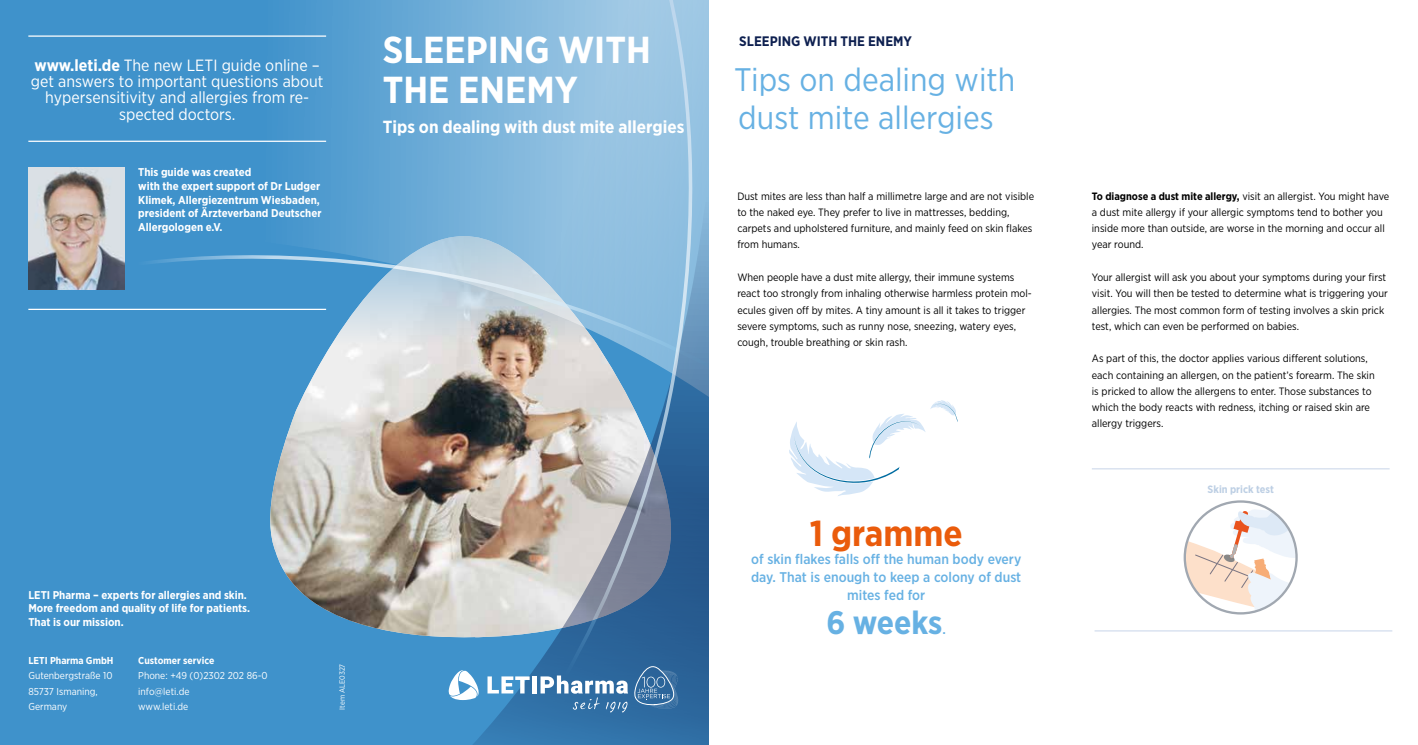
<style>
.page{position:relative;width:1418px;height:745px;background:#fff}
.page>*{position:absolute;margin:0;border:0;box-sizing:border-box;transform-origin:0 0}
.t1{font:700 37.5px/40px "Gotham Narrow";color:#fff}
.t2{font:700 36px "Gotham Narrow";color:#ea5b0b}
.t3{font:32.5px/37.5px "Gotham Narrow";color:#67b1e3}
.t4{font:700 32.5px "Gotham Narrow";color:#67b1e3}
.t5{font:700 17.5px "Gotham Narrow";color:#fff}
.t6{font:16.25px/16.2px "Gotham Narrow";color:#fff;text-align:center}
.t7{font:500 14px/18px "Gotham Narrow";color:#67b1e3;text-align:center}
.t8{font:700 13.75px "Gotham Narrow";color:#0e2050}
.t9{font:700 11.25px/13.8px "Gotham Narrow";color:#fff}
.t10{font:10.62px/16.2px "Gotham Narrow";color:#000}
.t11{font:700 10.62px "Gotham Narrow";color:#bdcfe4}
.t12{font:10px/15px "Gotham Narrow";color:#fff}
.t13{font:700 10px "Gotham Narrow";color:#fff}
.t14{font:7.5px "Gotham Narrow";color:#fff}
.s1{font-weight:700}
</style>
<div class="page">
<div style="left:0;top:0;width:709px;height:744px;background:#3f92cb"></div>
<img style="left:270px;top:407px;width:136px;height:227px">
<svg style="left:124px;top:0;width:282px;height:209px"></svg>
<svg style="left:28px;top:209px;width:378px;height:198px"></svg>
<svg style="left:406px;top:0;width:303px;height:744px;background:#89a9c1"></svg>
<hr style="left:28px;top:35px;width:298px;height:2px;background:#fff">
<hr style="left:28px;top:140px;width:298px;height:2px;background:#fff">
<hr style="left:28px;top:308px;width:298px;height:2px;background:#fff">
<img style="left:28px;top:167px;width:96px;height:122px">
<svg style="left:634px;top:662px;width:44px;height:46px;background:#4779a7"></svg>
<svg style="left:487px;top:676px;width:42px;height:17px"></svg>
<div style="left:532px;top:676px;width:5px;height:17px;background:#fff"></div>
<svg style="left:448px;top:669px;width:31px;height:30px"></svg>
<svg style="left:540px;top:675px;width:88px;height:37px;background:#6592ba"></svg>
<svg style="left:789px;top:400px;width:168px;height:96px"></svg>
<hr style="left:1091px;top:468px;width:298px;height:1px;background:#d2dded">
<hr style="left:1094px;top:630px;width:298px;height:1px;background:#d2dded">
<svg style="left:1186px;top:508px;width:110px;height:105px"></svg>
<div style="left:1183px;top:500px;width:114px;height:114px;border:2px solid #a1a8b1;border-radius:50%"></div>
<h3 class="t6" style="left:31px;top:57px;width:294px"><span class="s1">www.leti.de</span> The new LETI guide online – get answers to important questions about hypersensitivity and allergies from re&shy;spected doctors.</h3>
<p class="t9" style="left:138px;top:165px;width:185px">This guide was created<br>with the expert support of Dr Ludger<br>Klimek, Allergiezentrum Wiesbaden, president of Ärzteverband Deutscher<br>Allergologen e.V.</p>
<h1 class="t1" style="left:383px;top:29px;width:269px">SLEEPING WITH<br>THE ENEMY</h1>
<h3 class="t5" style="left:383px;top:116px;width:303px">Tips on dealing with dust mite allergies</h3>
<p class="t8" style="left:739px;top:33px;width:174px">SLEEPING WITH THE ENEMY</p>
<h3 class="t3" style="left:734px;top:60px;width:283px">Tips on dealing with dust mite allergies</h3>
<p class="t10" style="left:737px;top:187px;width:298px">Dust mites are less than half a millimetre large and are not visible to the naked eye. They prefer to live in mattresses, bedding, carpets and upholstered furniture, and mainly feed on skin flakes from humans.</p>
<p class="t10" style="left:737px;top:269px;width:296px">When people have a dust mite allergy, their immune systems react too strongly from inhaling otherwise harmless protein mol&shy;ecules given off by mites. A tiny amount is all it takes to trigger severe symptoms, such as runny nose, sneezing, watery eyes, cough, trouble breathing or skin rash.</p>
<p class="t9" style="left:28px;top:587px;width:223px">LETI Pharma – experts for allergies and skin.<br>More freedom and quality of life for patients.<br>That is our mission.</p>
<p class="t13" style="left:28px;top:654px;width:87px">LETI Pharma GmbH</p>
<p class="t12" style="left:28px;top:667px;width:86px">Gutenbergstraße 10<br>85737 Ismaning,<br>Germany</p>
<p class="t13" style="left:138px;top:654px;width:78px">Customer service</p>
<p class="t12" style="left:138px;top:667px;width:131px">Phone: +49 (0)2302 202 86-0 info@leti.de<br>www.leti.de</p>
<p class="t14" style="left:338px;top:709px;width:47px;rotate:-90deg">Item ALE0327</p>
<h2 class="t2" style="left:809px;top:509px;width:155px">1 gramme</h2>
<h3 class="t7" style="left:751px;top:549px;width:272px">of skin flakes falls off the human body every day. That is enough to keep a colony of dust mites fed for</h3>
<h3 class="t4" style="left:826px;top:601px;width:117px">6 weeks</h3>
<h3 class="t7" style="left:942px;top:619px;width:5px">.</h3>
<p class="t10" style="left:1091px;top:187px;width:299px"><span class="s1">To diagnose a dust mite allergy,</span> visit an allergist. You might have a dust mite allergy if your allergic symptoms tend to bother you inside more than outside, are worse in the morning and occur all year round.</p>
<p class="t10" style="left:1091px;top:269px;width:297px">Your allergist will ask you about your symptoms during your first visit. You will then be tested to determine what is triggering your allergies. The most common form of testing involves a skin prick test, which can even be performed on babies.</p>
<p class="t10" style="left:1091px;top:350px;width:284px">As part of this, the doctor applies various different solutions, each containing an allergen, on the patient’s forearm. The skin is pricked to allow the allergens to enter. Those substances to which the body reacts with redness, itching or raised skin are allergy triggers.</p>
<p class="t11" style="left:1207px;top:482px;width:68px">Skin prick test</p>
</div>
